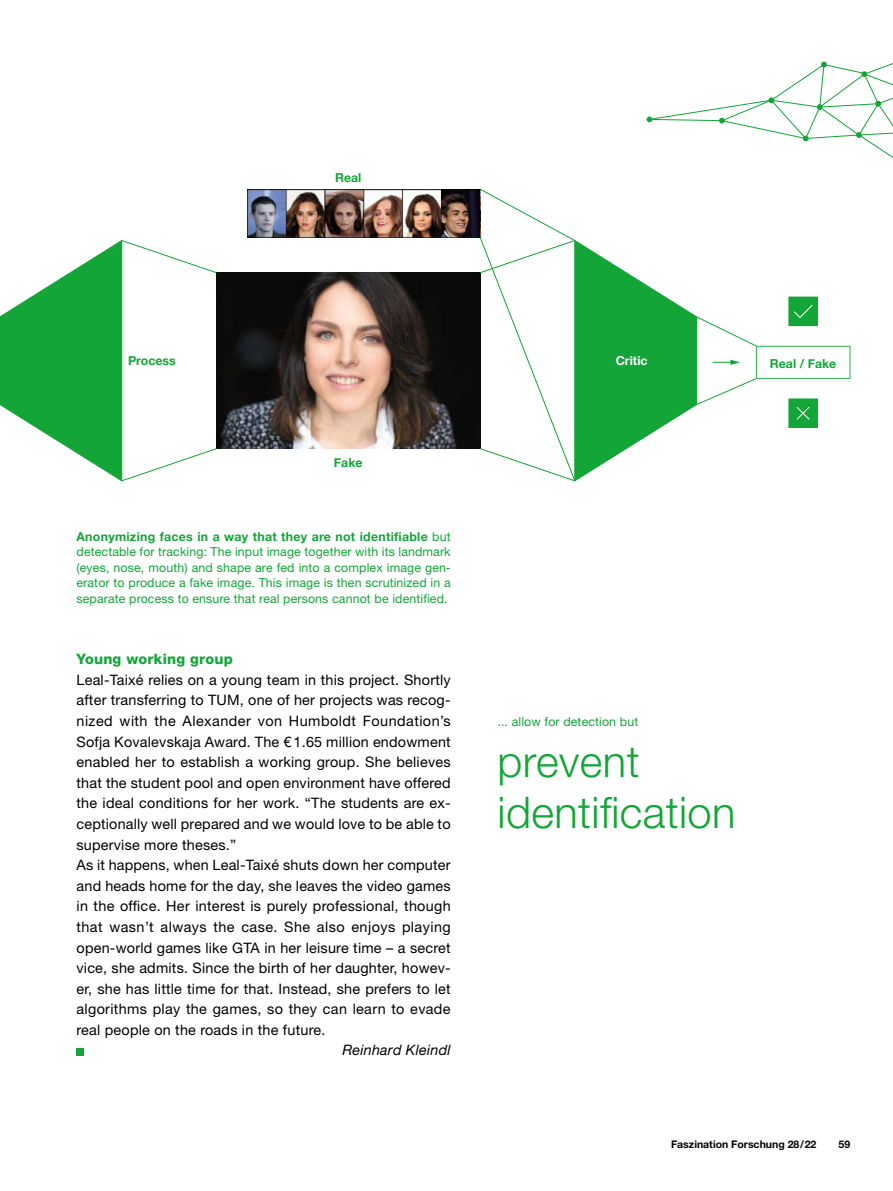
<style>
.page{position:relative;width:893px;height:1191px;background:#fff}
.page>*{position:absolute;margin:0;border:0;box-sizing:border-box;transform-origin:0 0}
.t1{font:300 43.5px/51px "Helvetica Neue LT Std";letter-spacing:.01em;color:#13a538}
.Fliesstext_Text_E{font:14.4px/20.5px "Helvetica Neue LT Std";letter-spacing:.015em;color:#000;text-align:justify}
.Fliesstext_Text_E_Zwischenüberschrift{font:800 14.4px "Helvetica Neue LT Std";letter-spacing:.015em;color:#13a538}
.Fliesstext_Text_E-2{font:italic 14.4px "Helvetica Neue LT Std";letter-spacing:.015em;color:#000}
.t2{font:12.3px/15.5px "Helvetica Neue LT Std";letter-spacing:.01em;color:#13a538;text-align:justify}
.t3{font:700 12.3px "Helvetica Neue";color:#13a538}
.t4{font:700 12.3px "Helvetica Neue";color:#fff}
.t5{font:700 10.5px "Helvetica Neue LT Std";color:#000}
.s1{font-weight:700}
</style>
<div class="page">
<div style="left:77px;top:1047px;width:7px;height:8px;background:#13a538"></div>
<img style="left:217px;top:273px;width:262px;height:176px">
<img style="left:248px;top:189px;width:231px;height:48px">
<svg style="left:0;top:239px;width:217px;height:243px"></svg>
<svg style="left:479px;top:188px;width:371px;height:294px"></svg>
<svg style="left:647px;top:61px;width:246px;height:97px"></svg>
<p class="t3" style="left:335px;top:168px;width:28px">Real</p>
<p class="t3" style="left:128px;top:350px;width:49px">Process</p>
<p class="t4" style="left:616px;top:350px;width:33px">Critic</p>
<p class="t3" style="left:334px;top:453px;width:30px">Fake</p>
<p class="t2" style="left:77px;top:528px;width:376px"><span class="s1">Anonymizing faces in a way that they are not identifiable</span> but detectable for tracking: The input image together with its landmark (eyes, nose, mouth) and shape are fed into a complex image gen&shy;erator to produce a fake image. This image is then scrutinized in a separate process to ensure that real persons cannot be identified.</p>
<h3 class="Fliesstext_Text_E_Zwischenüberschrift" style="left:77px;top:650px;width:158px">Young working group</h3>
<p class="Fliesstext_Text_E" style="left:77px;top:669px;width:376px">Leal-Taixé relies on a young team in this project. Shortly after transferring to TUM, one of her projects was recog&shy;nized with the Alexander von Humboldt Foundation’s Sofja Kovalevskaja Award. The € 1.65 million endowment enabled her to establish a working group. She believes that the student pool and open environment have offered the ideal conditions for her work. “The students are ex&shy;ceptionally well prepared and we would love to be able to supervise more theses.”</p>
<p class="Fliesstext_Text_E" style="left:77px;top:854px;width:376px">As it happens, when Leal-Taixé shuts down her computer and heads home for the day, she leaves the video games in the office. Her interest is purely professional, though that wasn’t always the case. She also enjoys playing open-world games like GTA in her leisure time – a secret vice, she admits. Since the birth of her daughter, howev&shy;er, she has little time for that. Instead, she prefers to let algorithms play the games, so they can learn to evade real people on the roads in the future.</p>
<p class="Fliesstext_Text_E-2" style="left:342px;top:1041px;width:110px">Reinhard Kleindl</p>
<p class="t2" style="left:497px;top:714px;width:142px">... allow for detection but</p>
<h1 class="t1" style="left:497px;top:735px;width:240px">prevent identification</h1>
<p class="t3" style="left:770px;top:353px;width:68px">Real / Fake</p>
<p class="t5" style="left:671px;top:1137px;width:147px">Faszination Forschung 28/22</p>
<p class="t5" style="left:838px;top:1137px;width:14px">59</p>
</div>
